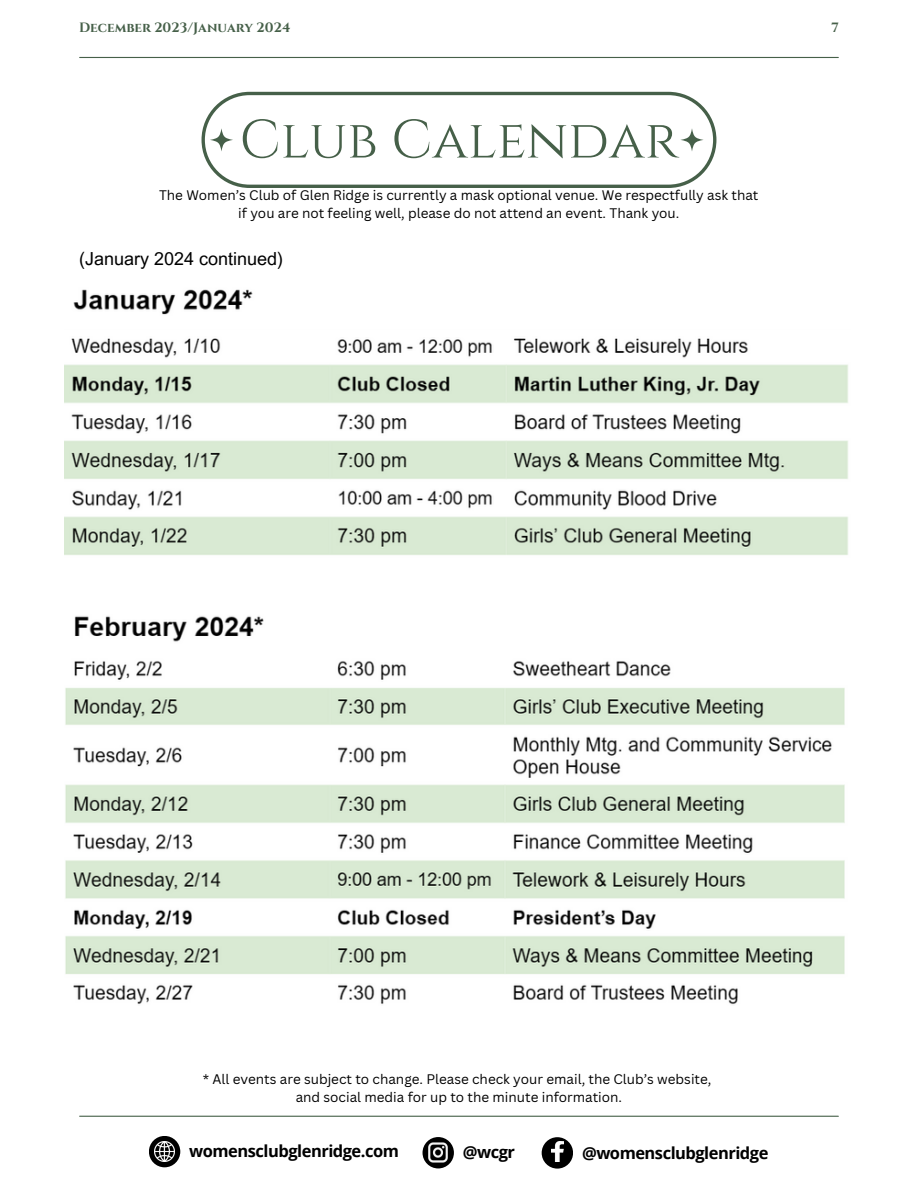
<style>
.page{position:relative;width:918px;height:1188px;background:#fff}
.page>*{position:absolute;margin:0;border:0;box-sizing:border-box;transform-origin:0 0}
.t1{font:53.85px "Cinzel";color:#466049}
.t2{font:18px "Arial MT Pro";color:#000}
.t3{font:700 16.5px "Open Sans";letter-spacing:-.03em;color:#000}
.t4{font:13.5px/18px "Canva Sans";color:#000;text-align:center}
.t5{font:700 13.5px "Cinzel";color:#466049}
</style>
<div class="page">
<svg style="left:202px;top:92px;width:514px;height:96px"></svg>
<svg style="left:210px;top:128px;width:23px;height:23px"></svg>
<svg style="left:680px;top:128px;width:24px;height:23px"></svg>
<hr style="left:80px;top:1116px;width:758px;height:1px;background:#466049">
<div style="left:423px;top:1137px;width:31px;height:31px;background:#000;border-radius:50%"></div>
<div style="left:542px;top:1137px;width:31px;height:32px;background:#000;border-radius:50%"></div>
<img style="left:552px;top:1142px;width:11px;height:20px">
<img style="left:428px;top:1143px;width:20px;height:20px">
<div style="left:149px;top:1136px;width:31px;height:31px;background:#000;border-radius:50%"></div>
<img style="left:154px;top:1141px;width:21px;height:21px">
<hr style="left:80px;top:57px;width:758px;height:1px;background:#466049">
<img style="left:73px;top:289px;width:180px;height:26px">
<img style="left:65px;top:616px;width:780px;height:389px">
<img style="left:64px;top:338px;width:784px;height:217px">
<p class="t5" style="left:79px;top:19px;width:213px">December 2023/January 2024</p>
<p class="t5" style="left:832px;top:19px;width:9px">7</p>
<p class="t1" style="left:240px;top:105px;width:440px">CLUB CALENDAR</p>
<p class="t4" style="left:159px;top:186px;width:601px">The Women’s Club of Glen Ridge is currently a mask optional venue. We respectfully ask that if you are not feeling well, please do not attend an event. Thank you.</p>
<p class="t2" style="left:79px;top:252px;width:206px">(January 2024 continued)</p>
<p class="t4" style="left:203px;top:1070px;width:510px">* All events are subject to change. Please check your email, the Club’s website,</p>
<p class="t4" style="left:296px;top:1088px;width:328px">and social media for up to the minute information.</p>
<p class="t3" style="left:189px;top:1139px;width:211px">womensclubglenridge.com</p>
<p class="t3" style="left:463px;top:1140px;width:54px">@wcgr</p>
<p class="t3" style="left:582px;top:1142px;width:188px">@womensclubglenridge</p>
</div>
